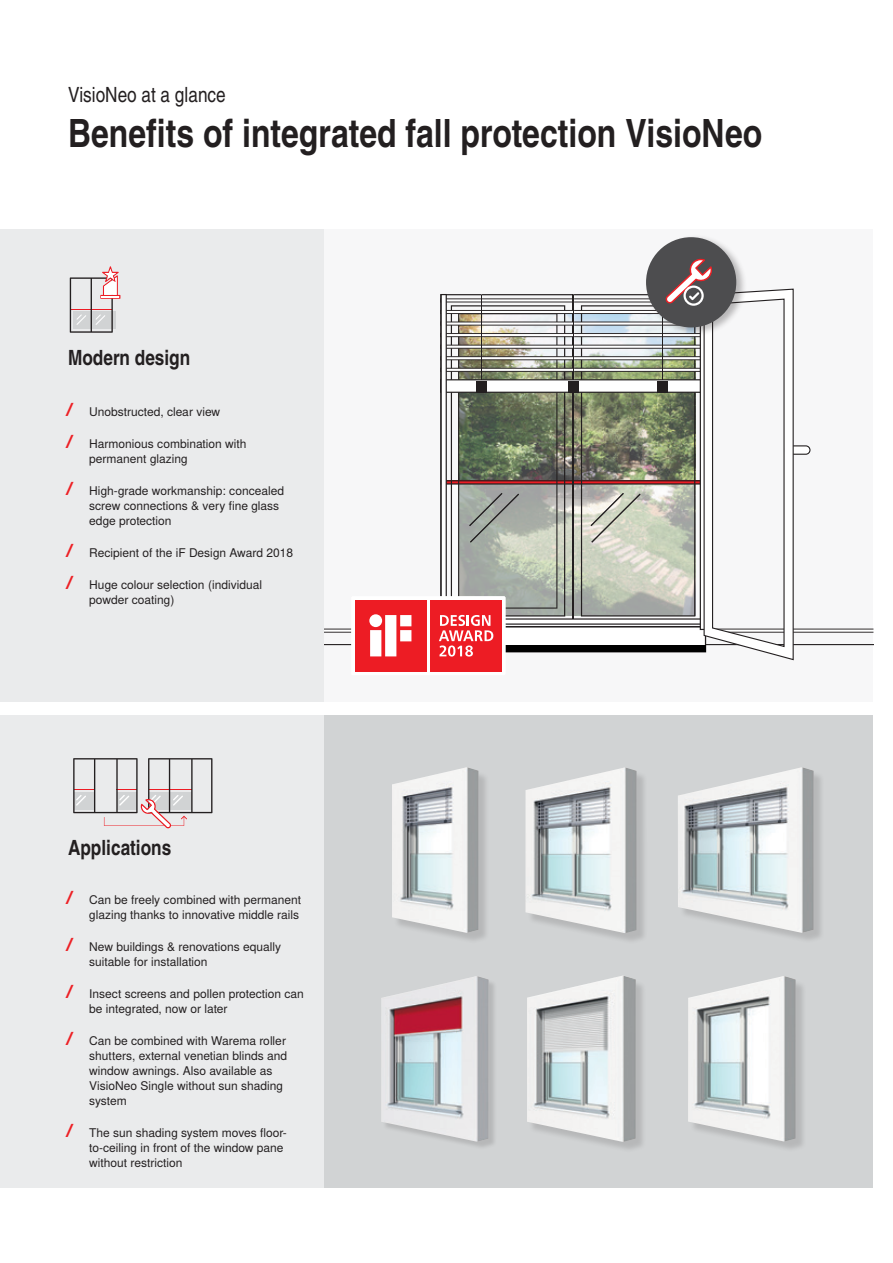
<style>
.page{position:relative;width:893px;height:1263px;background:#fff}
.page>*{position:absolute;margin:0;border:0;box-sizing:border-box;transform-origin:0 0}
.t1{font:700 39px "Warema Nimbus Cnd";color:#231f20}
.t2{font:700 21px "Warema Nimbus Cnd";color:#231f20}
.t3{font:21px "Warema Nimbus Cnd";color:#231f20}
.t4{font:12px/15px "Warema Nimbus";color:#231f20}
.s1{font-weight:900;font-size:18px;color:#ed2025}
</style>
<div class="page">
<div style="left:323px;top:230px;width:550px;height:472px;background:#f7f7f8"></div>
<div style="left:323px;top:715px;width:550px;height:472px;background:#d1d3d4"></div>
<div style="left:0;top:230px;width:323px;height:472px;background:#eaebec"></div>
<div style="left:0;top:715px;width:323px;height:472px;background:#eaebec"></div>
<div style="left:645px;top:234px;width:102px;height:102px;background:#231f20;opacity:.3"></div>
<div style="left:646px;top:237px;width:90px;height:90px;background:#4d4d4f;border-radius:50%"></div>
<div style="left:382px;top:977px;width:116px;height:173px;background:#231f20;opacity:.15"></div>
<img style="left:381px;top:976px;width:108px;height:166px">
<div style="left:351px;top:596px;width:154px;height:79px;background:linear-gradient(to right,#fff,#fff);border-radius:2px"></div>
<div style="left:355px;top:600px;width:71px;height:71px;background:#ed1c24"></div>
<div style="left:430px;top:600px;width:72px;height:71px;background:#ed1c24"></div>
<svg style="left:323px;top:258px;width:550px;height:403px"></svg>
<div style="left:393px;top:769px;width:97px;height:174px;background:#231f20;opacity:.15"></div>
<img style="left:392px;top:767px;width:87px;height:166px">
<div style="left:527px;top:769px;width:121px;height:175px;background:#231f20;opacity:.15"></div>
<img style="left:525px;top:767px;width:112px;height:166px">
<div style="left:529px;top:977px;width:118px;height:176px;background:#231f20;opacity:.15"></div>
<img style="left:527px;top:975px;width:109px;height:167px">
<div style="left:679px;top:769px;width:145px;height:174px;background:#231f20;opacity:.15"></div>
<img style="left:678px;top:767px;width:136px;height:166px">
<div style="left:690px;top:977px;width:117px;height:175px;background:#231f20;opacity:.15"></div>
<img style="left:688px;top:976px;width:108px;height:165px">
<svg style="left:73px;top:758px;width:139px;height:70px"></svg>
<svg style="left:70px;top:266px;width:50px;height:67px"></svg>
<h2 class="t3" style="left:68px;top:82px;width:159px">VisioNeo at a glance</h2>
<h1 class="t1" style="left:68px;top:109px;width:696px">Benefits of integrated fall protection VisioNeo</h1>
<h2 class="t2" style="left:68px;top:345px;width:124px">Modern design</h2>
<p class="t4" style="left:68px;top:404px;width:154px"><span class="s1">⁄</span> Unobstructed, clear view</p>
<p class="t4" style="left:89px;top:436px;width:159px;text-indent:-21px"><span class="s1">⁄</span> Harmonious combination with permanent glazing</p>
<p class="t4" style="left:89px;top:483px;width:196px;text-indent:-21px"><span class="s1">⁄</span> High-grade workmanship: concealed screw connections &amp; very fine glass edge protection</p>
<p class="t4" style="left:68px;top:545px;width:226px"><span class="s1">⁄</span> Recipient of the iF Design Award 2018</p>
<p class="t4" style="left:89px;top:577px;width:174px;text-indent:-21px"><span class="s1">⁄</span> Huge colour selection (individual powder coating)</p>
<h2 class="t2" style="left:68px;top:834px;width:105px">Applications</h2>
<p class="t4" style="left:68px;top:892px;width:235px;text-align:right"><span class="s1">⁄</span> Can be freely combined with permanent glazing thanks to innovative middle rails</p>
<p class="t4" style="left:89px;top:939px;width:193px;text-indent:-21px"><span class="s1">⁄</span> New buildings &amp; renovations equally suitable for installation</p>
<p class="t4" style="left:89px;top:986px;width:216px;text-indent:-21px"><span class="s1">⁄</span> Insect screens and pollen protection can be integrated, now or later</p>
<p class="t4" style="left:89px;top:1033px;width:199px;text-indent:-21px"><span class="s1">⁄</span> Can be combined with Warema roller shutters, external venetian blinds and window awnings. Also available as<br>VisioNeo Single without sun shading system</p>
<p class="t4" style="left:89px;top:1125px;width:199px;text-indent:-21px"><span class="s1">⁄</span> The sun shading system moves floor&shy;to-ceiling in front of the window pane without restriction</p>
</div>
